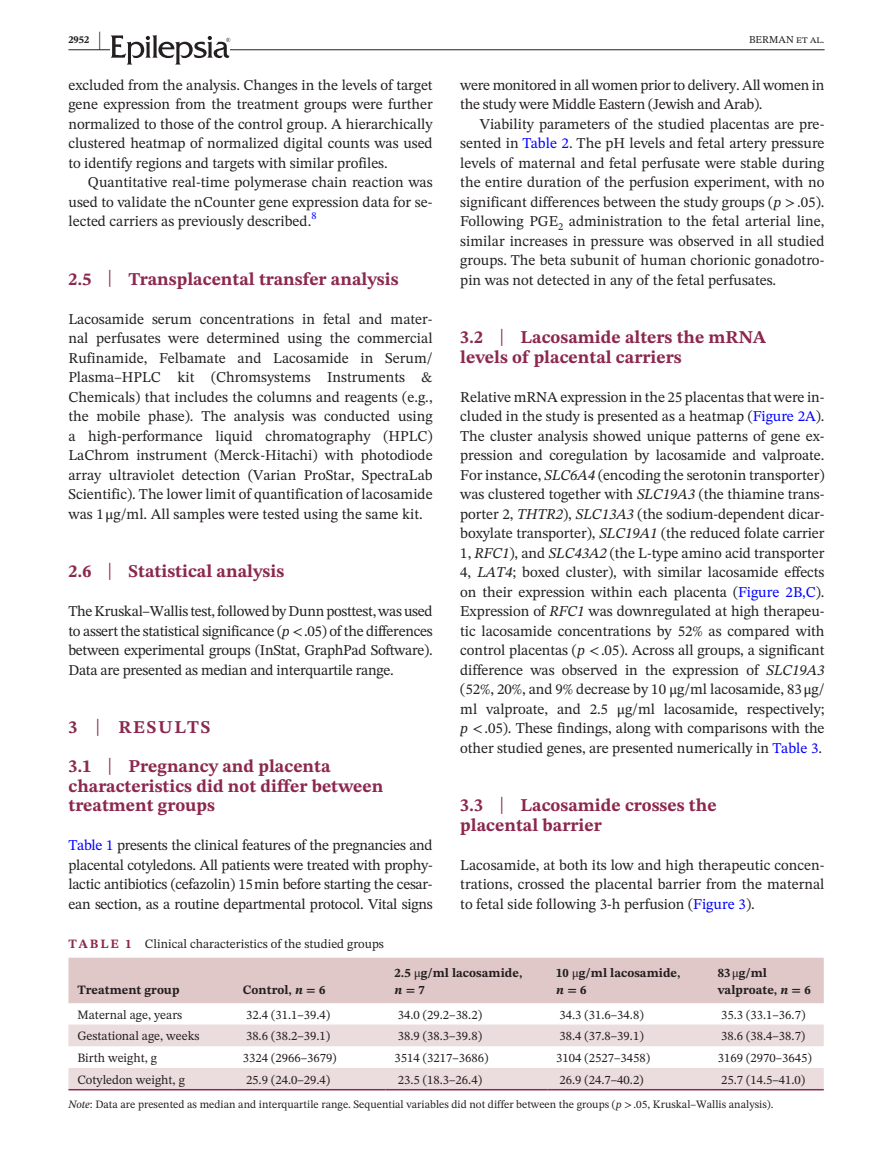
<style>
.page{position:relative;width:893px;height:1174px;background:#fff}
.page>*{position:absolute;margin:0;border:0;box-sizing:border-box;transform-origin:0 0}
.t1{font:700 18px/19.5px "STIX Two Text";color:#8c284e}
.t2{font:15px/19.5px "STIX Two Text";letter-spacing:-.005em;color:#231f20;text-align:justify}
.t3{font:12.75px "STIX Two Text";color:#231f20}
.t4{font:700 12.75px/17.2px "STIX Two Text";color:#231f20}
.t5{font:11.25px "STIX Two Text";color:#231f20}
.t6{font:10.5px "STIX Two Text";color:#231f20}
.t7{font:700 10.5px "STIX Two Text";color:#231f20}
.t8{font:10.5px "STIX Two Text";color:#00f}
.s1{font-size:21px}
.s2{color:#00f}
.s3{font-style:italic}
.s4{font-family:"STIX"}
.s5{font-weight:400;font-size:23.7px}
.s6{font-weight:700;color:#8c284e}
.s7{font-family:"STIX";font-weight:400}
</style>
<div class="page">
<hr style="left:68px;top:49px;width:756px;height:1px;background:#231f20">
<svg style="left:111px;top:35px;width:119px;height:30px"></svg>
<div style="left:68px;top:957px;width:756px;height:46px;background:#e0c8c9"></div>
<svg style="left:68px;top:1024px;width:756px;height:65px;fill:#ebdcdd"></svg>
<hr style="left:68px;top:1089px;width:166px;height:1px;background:#8c284e">
<hr style="left:234px;top:1089px;width:152px;height:1px;background:#8c284e">
<hr style="left:386px;top:1089px;width:161px;height:1px;background:#8c284e">
<hr style="left:547px;top:1089px;width:162px;height:1px;background:#8c284e">
<hr style="left:709px;top:1089px;width:115px;height:1px;background:#8c284e">
<p class="t7" style="left:68px;top:32px;width:34px">2952 <span class="s1">|</span></p>
<p class="t6" style="left:749px;top:32px;width:77px">BERMAN et al.</p>
<p class="t2" style="left:68px;top:75px;width:366px">excluded from the analysis. Changes in the levels of target gene expression from the treatment groups were further normalized to those of the control group. A hierarchically clustered heatmap of normalized digital counts was used to identify regions and targets with similar profiles.</p>
<p class="t2" style="left:68px;top:172px;width:366px;text-indent:20px">Quantitative real-time polymerase chain reaction was used to validate the nCounter gene expression data for se&shy;lected carriers as previously described.</p>
<p class="t2" style="left:460px;top:75px;width:366px">were monitored in all women prior to delivery. All women in the study were Middle Eastern (Jewish and Arab).</p>
<p class="t2" style="left:460px;top:114px;width:366px;text-indent:20px">Viability parameters of the studied placentas are pre&shy;sented in <span class="s2">Table 2</span>. The pH levels and fetal artery pressure levels of maternal and fetal perfusate were stable during the entire duration of the perfusion experiment, with no significant differences between the study groups (<span class="s3">p</span> <span class="s4">&gt;</span>.05).<br>Following PGE<sub>2</sub> administration to the fetal arterial line, similar increases in pressure was observed in all studied groups. The beta subunit of human chorionic gonadotro&shy;pin was not detected in any of the fetal perfusates.</p>
<p class="t8" style="left:311px;top:208px;width:7px">8</p>
<p class="t1" style="left:68px;top:269px;width:332px">2.5 <span class="s5">|</span> Transplacental transfer analysis</p>
<p class="t2" style="left:68px;top:309px;width:366px">Lacosamide serum concentrations in fetal and mater&shy;nal perfusates were determined using the commercial Rufinamide, Felbamate and Lacosamide in Serum/ Plasma–HPLC kit (Chromsystems Instruments &amp; Chemicals) that includes the columns and reagents (e.g., the mobile phase). The analysis was conducted using a high-performance liquid chromatography (HPLC)<br>LaChrom instrument (Merck-Hitachi) with photodiode array ultraviolet detection (Varian ProStar, SpectraLab Scientific). The lower limit of quantification of lacosamide was 1<span class="s4">μ</span>g/ml. All samples were tested using the same kit.</p>
<p class="t1" style="left:460px;top:328px;width:307px">3.2 <span class="s5">|</span> Lacosamide alters the mRNA levels of placental carriers</p>
<p class="t2" style="left:460px;top:387px;width:366px">Relative mRNA expression in the 25 placentas that were in&shy;cluded in the study is presented as a heatmap (<span class="s2">Figure 2A</span>).<br>The cluster analysis showed unique patterns of gene ex&shy;pression and coregulation by lacosamide and valproate.<br>For instance, <span class="s3">SLC6A4</span> (encoding the serotonin transporter) was clustered together with <span class="s3">SLC19A3</span> (the thiamine trans&shy;porter 2, <span class="s3">THTR2</span>), <span class="s3">SLC13A3</span> (the sodium-dependent dicar&shy;boxylate transporter), <span class="s3">SLC19A1</span> (the reduced folate carrier 1, <span class="s3">RFC1</span>), and <span class="s3">SLC43A2</span> (the L-type amino acid transporter 4, <span class="s3">LAT4</span>; boxed cluster), with similar lacosamide effects on their expression within each placenta (<span class="s2">Figure 2B,C</span>).<br>Expression of <span class="s3">RFC1</span> was downregulated at high therapeu&shy;tic lacosamide concentrations by 52% as compared with control placentas (<span class="s3">p</span> <span class="s4">&lt;</span>.05). Across all groups, a significant difference was observed in the expression of <span class="s3">SLC19A3 </span>(52%, 20%, and 9% decrease by 10 <span class="s4">μ</span>g/ml lacosamide, 83<span class="s4">μ</span>g/ ml valproate, and 2.5 <span class="s4">μ</span>g/ml lacosamide, respectively; <span class="s3">p</span> <span class="s4">&lt;</span>.05). These findings, along with comparisons with the other studied genes, are presented numerically in <span class="s2">Table 3</span>.</p>
<p class="t1" style="left:68px;top:562px;width:217px">2.6 <span class="s5">|</span> Statistical analysis</p>
<p class="t2" style="left:68px;top:601px;width:366px">The Kruskal–Wallis test, followed by Dunn posttest, was used to assert the statistical significance (<span class="s3">p</span> <span class="s4">&lt;</span>.05) of the differences between experimental groups (InStat, GraphPad Software).<br>Data are presented as median and interquartile range.</p>
<p class="t1" style="left:68px;top:708px;width:264px;line-height:39px">3 <span class="s5">|</span> RESULTS<br>3.1 <span class="s5">|</span> Pregnancy and placenta</p>
<p class="t1" style="left:68px;top:776px;width:316px">characteristics did not differ between treatment groups</p>
<p class="t2" style="left:68px;top:835px;width:366px"><span class="s2">Table 1</span> presents the clinical features of the pregnancies and placental cotyledons. All patients were treated with prophy&shy;lactic antibiotics (cefazolin) 15min before starting the cesar&shy;ean section, as a routine departmental protocol. Vital signs</p>
<p class="t1" style="left:460px;top:796px;width:258px">3.3 <span class="s5">|</span> Lacosamide crosses the placental barrier</p>
<p class="t2" style="left:460px;top:855px;width:366px">Lacosamide, at both its low and high therapeutic concen&shy;trations, crossed the placental barrier from the maternal to fetal side following 3-h perfusion (<span class="s2">Figure 3</span>).</p>
<p class="t3" style="left:68px;top:934px;width:317px"><span class="s6">TABLE 1</span> Clinical characteristics of the studied groups</p>
<p class="t4" style="left:77px;top:981px;width:104px">Treatment group</p>
<p class="t4" style="left:243px;top:981px;width:84px">Control, <span class="s3">n</span> <span class="s4">=</span> 6</p>
<p class="t4" style="left:395px;top:964px;width:129px">2.5 <span class="s7">μ</span>g/ml lacosamide, <span class="s3">n</span> <span class="s4">=</span> 7</p>
<p class="t4" style="left:556px;top:964px;width:126px">10 <span class="s7">μ</span>g/ml lacosamide, <span class="s3">n</span> <span class="s4">=</span> 6</p>
<p class="t4" style="left:718px;top:964px;width:94px">83<span class="s7">μ</span>g/ml valproate, <span class="s3">n</span> <span class="s4">=</span> 6</p>
<p class="t3" style="left:77px;top:1005px;width:106px">Maternal age, years</p>
<p class="t3" style="left:246px;top:1005px;width:86px">32.4 (31.1–39.4)</p>
<p class="t3" style="left:398px;top:1005px;width:86px">34.0 (29.2–38.2)</p>
<p class="t3" style="left:559px;top:1005px;width:86px">34.3 (31.6–34.8)</p>
<p class="t3" style="left:721px;top:1005px;width:86px">35.3 (33.1–36.7)</p>
<p class="t3" style="left:77px;top:1027px;width:124px">Gestational age, weeks</p>
<p class="t3" style="left:246px;top:1027px;width:86px">38.6 (38.2–39.1)</p>
<p class="t3" style="left:398px;top:1027px;width:86px">38.9 (38.3–39.8)</p>
<p class="t3" style="left:559px;top:1027px;width:86px">38.4 (37.8–39.1)</p>
<p class="t3" style="left:721px;top:1027px;width:86px">38.6 (38.4–38.7)</p>
<p class="t3" style="left:77px;top:1048px;width:81px">Birth weight, g</p>
<p class="t3" style="left:243px;top:1048px;width:95px">3324 (2966–3679)</p>
<p class="t3" style="left:395px;top:1048px;width:95px">3514 (3217–3686)</p>
<p class="t3" style="left:556px;top:1048px;width:95px">3104 (2527–3458)</p>
<p class="t3" style="left:718px;top:1048px;width:95px">3169 (2970–3645)</p>
<p class="t3" style="left:77px;top:1070px;width:109px">Cotyledon weight, g</p>
<p class="t3" style="left:246px;top:1070px;width:86px">25.9 (24.0–29.4)</p>
<p class="t3" style="left:398px;top:1070px;width:86px">23.5 (18.3–26.4)</p>
<p class="t3" style="left:559px;top:1070px;width:86px">26.9 (24.7–40.2)</p>
<p class="t3" style="left:721px;top:1070px;width:86px">25.7 (14.5–41.0)</p>
<p class="t5" style="left:68px;top:1096px;width:706px"><span class="s3">Note</span>: Data are presented as median and interquartile range. Sequential variables did not differ between the groups (<span class="s3">p</span> <span class="s4">&gt;</span>.05, Kruskal–Wallis analysis).</p>
</div>
